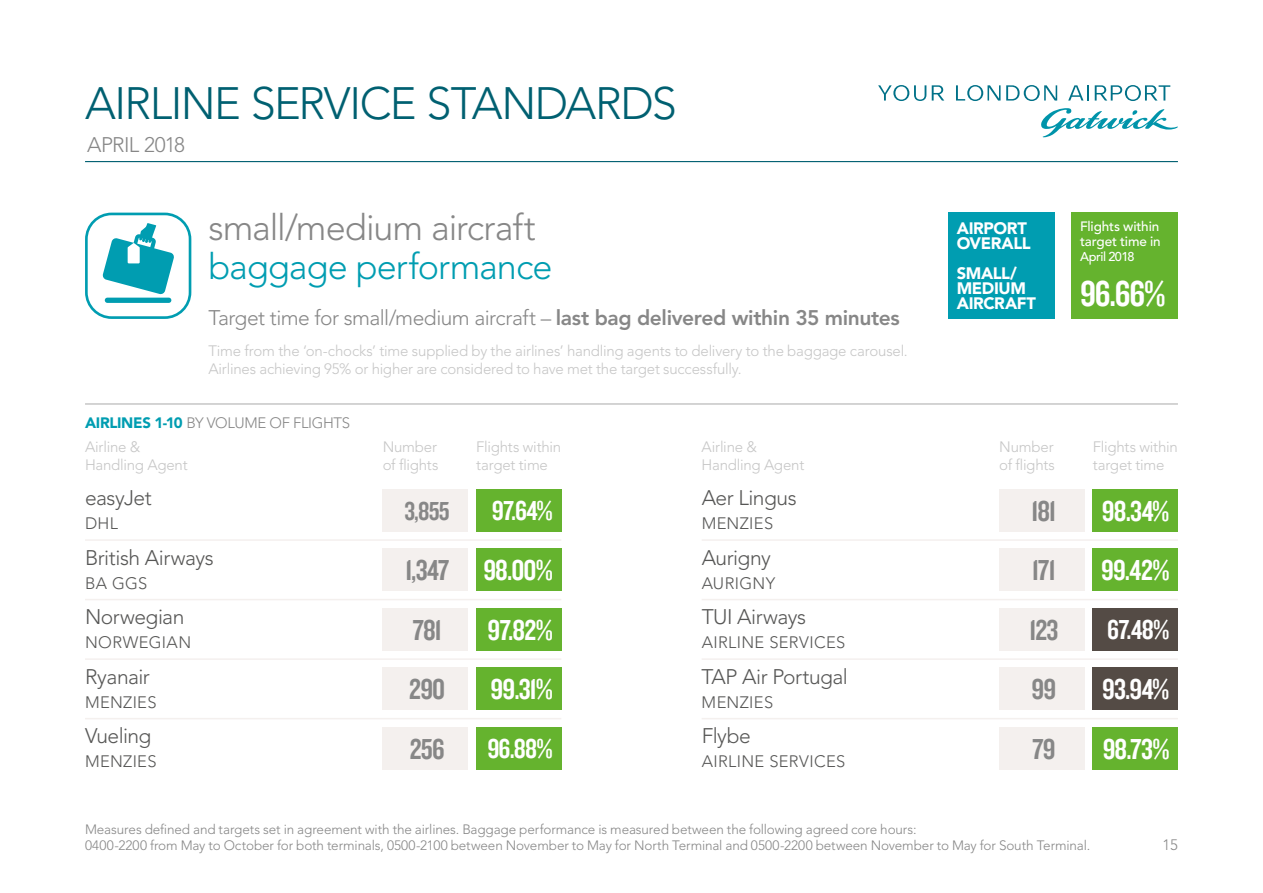
<style>
.page{position:relative;width:1263px;height:893px;background:#fff}
.page>*{position:absolute;margin:0;border:0;box-sizing:border-box;transform-origin:0 0}
.t1{font:300 45px "Avenir";letter-spacing:-.035em;color:#006071}
.t2{font:37.5px "Knockout HTF49 Liteweight";color:#fff}
.t3{font:300 36px "Avenir";letter-spacing:-.03em;color:#878787}
.t4{font:300 36px "Avenir";letter-spacing:-.025em;color:#009db1}
.t5{font:30px "Knockout HTF49 Liteweight";letter-spacing:-.025em;color:#fff}
.t6{font:30px/59.6px "Knockout HTF49 Liteweight";letter-spacing:-.03em;color:#878787}
.t7{font:28.5px "Knockout HTF49 Liteweight";letter-spacing:-.025em;color:#fff}
.t8{font:27px "Knockout HTF49 Liteweight";color:#878787}
.t9{font:300 21px "Avenir";letter-spacing:-.025em;color:#575756}
.t10{font:300 21px "Avenir";letter-spacing:-.025em;color:#878787}
.t11{font:300 16.5px "Avenir";letter-spacing:.02em;color:#575756}
.t12{font:900 16.5px/15px "Avenir";letter-spacing:-.025em;color:#fff}
.t13{font:300 15px/18px "Avenir";letter-spacing:-.015em;color:#c6c6c6}
.t14{font:300 15px "Avenir";letter-spacing:-.02em;color:#878787}
.t15{font:300 13.5px/16.2px "Avenir";letter-spacing:-.01em;color:#878787}
.t16{font:500 13.5px/15px "Avenir";letter-spacing:-.01em;color:#fff}
.t17{font:500 12.75px "Avenir";letter-spacing:-.035em;color:#fff}
.s1{font-weight:800}
.s2{font-weight:900;color:#009db1}
</style>
<div class="page">
<svg style="left:1041px;top:108px;width:137px;height:29px"></svg>
<svg style="left:1068px;top:85px;width:21px;height:16px"></svg>
<svg style="left:878px;top:85px;width:48px;height:16px"></svg>
<svg style="left:1006px;top:85px;width:51px;height:16px"></svg>
<svg style="left:932px;top:85px;width:12px;height:16px"></svg>
<svg style="left:956px;top:85px;width:44px;height:16px"></svg>
<svg style="left:1095px;top:85px;width:75px;height:16px"></svg>
<hr style="left:85px;top:161px;width:1093px;height:1px;background:#006071">
<div style="left:948px;top:213px;width:106px;height:106px;background:#009db1"></div>
<div style="left:1071px;top:213px;width:107px;height:106px;background:#65b32e"></div>
<div style="left:383px;top:489px;width:85px;height:42px;background:#f4f0ee"></div>
<div style="left:999px;top:489px;width:85px;height:42px;background:#f4f0ee"></div>
<div style="left:383px;top:549px;width:85px;height:42px;background:#f4f0ee"></div>
<div style="left:999px;top:549px;width:85px;height:42px;background:#f4f0ee"></div>
<div style="left:383px;top:608px;width:85px;height:43px;background:#f4f0ee"></div>
<div style="left:999px;top:608px;width:85px;height:43px;background:#f4f0ee"></div>
<div style="left:999px;top:727px;width:85px;height:43px;background:#f4f0ee"></div>
<div style="left:383px;top:668px;width:85px;height:42px;background:#f4f0ee"></div>
<div style="left:383px;top:727px;width:85px;height:43px;background:#f4f0ee"></div>
<div style="left:476px;top:489px;width:85px;height:42px;background:#65b32e"></div>
<div style="left:1093px;top:489px;width:85px;height:42px;background:#65b32e"></div>
<div style="left:476px;top:549px;width:85px;height:42px;background:#65b32e"></div>
<div style="left:1093px;top:549px;width:85px;height:42px;background:#65b32e"></div>
<div style="left:476px;top:608px;width:85px;height:43px;background:#65b32e"></div>
<div style="left:1093px;top:608px;width:85px;height:43px;background:#544b45"></div>
<div style="left:476px;top:668px;width:85px;height:42px;background:#65b32e"></div>
<div style="left:476px;top:727px;width:85px;height:43px;background:#65b32e"></div>
<hr style="left:85px;top:403px;width:1093px;height:2px;background:#c6c6c6">
<hr style="left:85px;top:539px;width:476px;height:2px;background:#f4f0ee">
<hr style="left:702px;top:539px;width:476px;height:2px;background:#f4f0ee">
<hr style="left:85px;top:599px;width:476px;height:1px;background:#f4f0ee">
<hr style="left:702px;top:599px;width:476px;height:1px;background:#f4f0ee">
<hr style="left:85px;top:658px;width:476px;height:2px;background:#f4f0ee">
<hr style="left:702px;top:658px;width:476px;height:2px;background:#f4f0ee">
<hr style="left:85px;top:718px;width:476px;height:1px;background:#f4f0ee">
<hr style="left:702px;top:718px;width:476px;height:1px;background:#f4f0ee">
<svg style="left:85px;top:213px;width:106px;height:106px"></svg>
<div style="left:1093px;top:727px;width:85px;height:43px;background:#65b32e"></div>
<div style="left:999px;top:668px;width:85px;height:42px;background:#f4f0ee"></div>
<div style="left:1093px;top:668px;width:85px;height:42px;background:#544b45"></div>
<h1 class="t1" style="left:85px;top:77px;width:593px">AIRLINE SERVICE STANDARDS</h1>
<h3 class="t10" style="left:87px;top:132px;width:99px">APRIL 2018</h3>
<h3 class="t3" style="left:208px;top:206px;width:329px">small/medium aircraft</h3>
<h3 class="t4" style="left:208px;top:245px;width:346px">baggage performance</h3>
<h3 class="t10" style="left:208px;top:306px;width:693px">Target time for small/medium aircraft – <span class="s1">last bag delivered within 35 minutes</span></h3>
<p class="t13" style="left:208px;top:342px;width:701px">Time from the ‘on-chocks’ time supplied by the airlines’ handling agents to delivery to the baggage carousel.<br>Airlines achieving 95% or higher are considered to have met the target successfully.</p>
<p class="t14" style="left:85px;top:414px;width:267px"><span class="s2">AIRLINES 1-10</span> BY VOLUME OF FLIGHTS</p>
<p class="t12" style="left:957px;top:220px;width:75px">AIRPORT<br>OVERALL</p>
<p class="t12" style="left:957px;top:265px;width:81px">SMALL/<br>MEDIUM<br>AIRCRAFT</p>
<p class="t16" style="left:1080px;top:220px;width:82px">Flights within target time in</p>
<p class="t17" style="left:1080px;top:250px;width:56px">April 2018</p>
<h2 class="t2" style="left:1080px;top:274px;width:87px">96.66%</h2>
<p class="t13" style="left:85px;top:437px;width:104px">Airline &amp;<br>Handling Agent</p>
<p class="t13" style="left:702px;top:437px;width:104px">Airline &amp;<br>Handling Agent</p>
<p class="t13" style="left:383px;top:437px;width:57px">Number of flights</p>
<p class="t13" style="left:999px;top:437px;width:57px">Number of flights</p>
<p class="t13" style="left:476px;top:437px;width:87px">Flights within target time</p>
<p class="t13" style="left:1093px;top:437px;width:87px">Flights within target time</p>
<h3 class="t9" style="left:85px;top:485px;width:68px">easyJet</h3>
<p class="t11" style="left:85px;top:514px;width:35px">DHL</p>
<h3 class="t9" style="left:85px;top:545px;width:130px">British Airways</h3>
<p class="t11" style="left:85px;top:573px;width:64px">BA GGS</p>
<h3 class="t9" style="left:85px;top:604px;width:101px">Norwegian</h3>
<p class="t11" style="left:85px;top:633px;width:108px">NORWEGIAN</p>
<h3 class="t9" style="left:85px;top:664px;width:66px">Ryanair</h3>
<p class="t11" style="left:85px;top:692px;width:73px">MENZIES</p>
<h3 class="t9" style="left:85px;top:723px;width:68px">Vueling</h3>
<p class="t11" style="left:85px;top:752px;width:73px">MENZIES</p>
<h3 class="t9" style="left:702px;top:485px;width:97px">Aer Lingus</h3>
<p class="t11" style="left:702px;top:514px;width:73px">MENZIES</p>
<h3 class="t7" style="left:492px;top:496px;width:62px">97.64%</h3>
<h3 class="t5" style="left:1102px;top:495px;width:69px">98.34%</h3>
<h3 class="t5" style="left:483px;top:555px;width:71px">98.00%</h3>
<h3 class="t5" style="left:1101px;top:555px;width:70px">99.42%</h3>
<h3 class="t5" style="left:487px;top:615px;width:67px">97.82%</h3>
<h3 class="t7" style="left:1107px;top:615px;width:64px">67.48%</h3>
<h3 class="t5" style="left:491px;top:674px;width:64px">99.31%</h3>
<h3 class="t7" style="left:487px;top:734px;width:67px">96.88%</h3>
<h3 class="t8" style="left:404px;top:497px;width:47px">3,855</h3>
<h3 class="t6" style="left:1031px;top:482px;width:26px">181</h3>
<h3 class="t6" style="left:405px;top:541px;width:46px">1,347</h3>
<h3 class="t6" style="left:1032px;top:541px;width:26px">171</h3>
<h3 class="t6" style="left:412px;top:601px;width:31px">781</h3>
<h3 class="t6" style="left:1029px;top:601px;width:31px">123</h3>
<h3 class="t9" style="left:702px;top:545px;width:71px">Aurigny</h3>
<p class="t11" style="left:702px;top:573px;width:75px">AURIGNY</p>
<h3 class="t9" style="left:702px;top:604px;width:106px">TUI Airways</h3>
<p class="t11" style="left:702px;top:633px;width:145px">AIRLINE SERVICES</p>
<h3 class="t9" style="left:702px;top:664px;width:148px">TAP Air Portugal</h3>
<p class="t11" style="left:702px;top:692px;width:73px">MENZIES</p>
<h3 class="t6" style="left:1031px;top:660px;width:26px">99</h3>
<h3 class="t5" style="left:1102px;top:674px;width:69px">93.94%</h3>
<h3 class="t6" style="left:409px;top:660px;width:38px">290<br>256</h3>
<h3 class="t9" style="left:702px;top:723px;width:51px">Flybe</h3>
<p class="t11" style="left:702px;top:752px;width:145px">AIRLINE SERVICES</p>
<h3 class="t5" style="left:1103px;top:734px;width:68px">98.73%</h3>
<h3 class="t6" style="left:1032px;top:720px;width:25px">79</h3>
<p class="t15" style="left:85px;top:821px;width:1007px">Measures defined and targets set in agreement with the airlines. Baggage performance is measured between the following agreed core hours:<br>0400-2200 from May to October for both terminals, 0500-2100 between November to May for North Terminal and 0500-2200 between November to May for South Terminal.</p>
<p class="t14" style="left:1162px;top:836px;width:17px">15</p>
</div>
